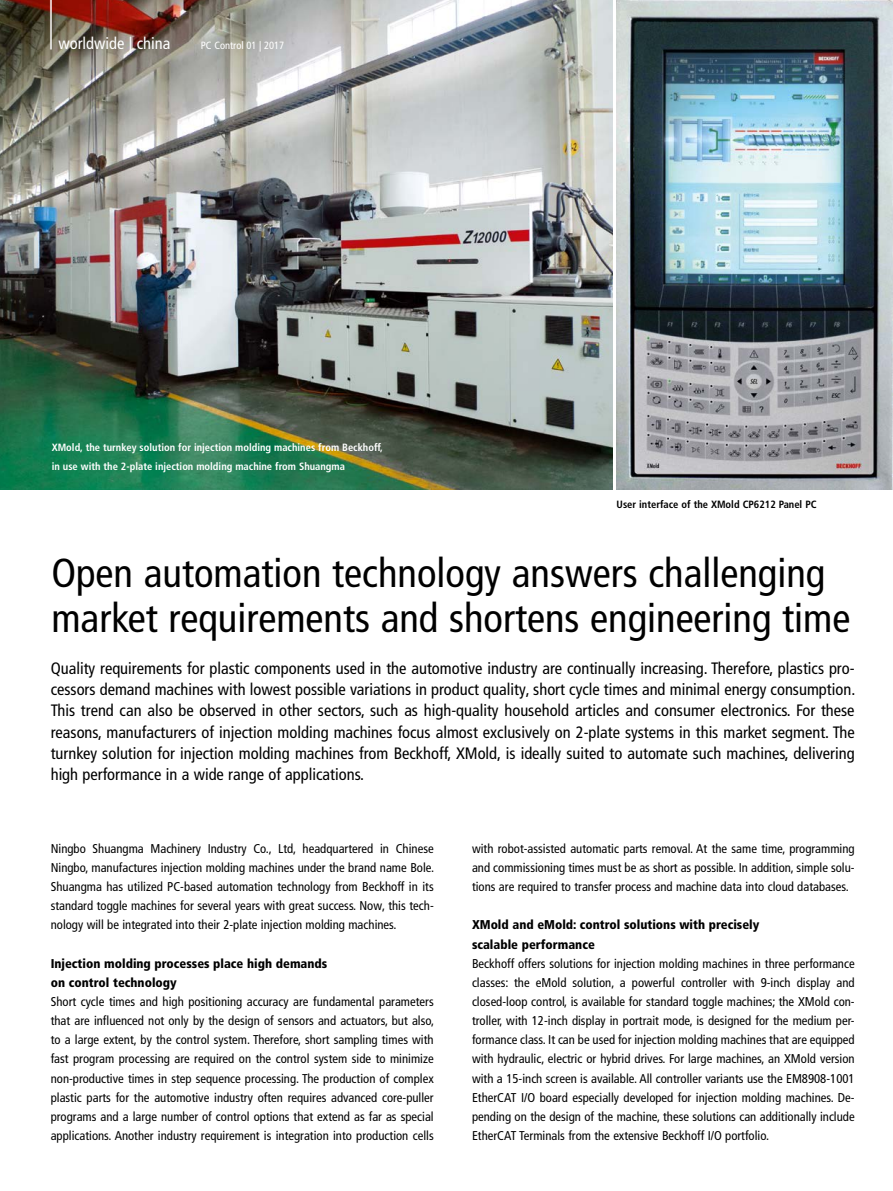
<style>
.page{position:relative;width:893px;height:1191px;background:#fff}
.page>*{position:absolute;margin:0;border:0;box-sizing:border-box;transform-origin:0 0}
.t1{font:300 condensed 61.8px "Frutiger LT Pro";color:#fff;scale:.49 1}
.t2{font:condensed 40.5px/45px "Frutiger LT Pro";color:#000}
.t3{font:condensed 16.5px/21.3px "Frutiger LT Pro";color:#000;text-align:justify}
.t4{font:condensed 16.5px "Frutiger LT Pro";color:#fff}
.t5{font:condensed 12.75px/19.2px "Frutiger LT Pro";color:#000;text-align:justify}
.t6{font:900 condensed 12.75px/19.2px "Frutiger LT Pro";color:#000}
.t7{font:700 condensed 10.5px/19.2px "Frutiger LT Pro";color:#fff}
.t8{font:700 condensed 10.5px "Frutiger LT Pro";color:#000}
.t9{font:condensed 10.5px "Frutiger LT Pro";color:#fff}
</style>
<div class="page">
<img style="left:617px;top:0;width:276px;height:489px">
<img style="left:0;top:0;width:612px;height:489px">
<h1 class="t1" style="left:48px;top:-23px;width:15px">|</h1>
<p class="t4" style="left:58px;top:34px;width:113px">worldwide | china</p>
<p class="t9" style="left:201px;top:39px;width:85px">PC Control 01 | 2017</p>
<p class="t7" style="left:52px;top:437px;width:333px">XMold, the turnkey solution for injection molding machines from Beckhoff, in use with the 2-plate injection molding machine from Shuangma</p>
<p class="t8" style="left:617px;top:498px;width:202px">User interface of the XMold CP6212 Panel PC</p>
<h2 class="t2" style="left:51px;top:551px;width:801px">Open automation technology answers challenging market requirements and shortens engineering time</h2>
<p class="t3" style="left:51px;top:657px;width:806px">Quality requirements for plastic components used in the automotive industry are continually increasing. Therefore, plastics pro&shy;cessors demand machines with lowest possible variations in product quality, short cycle times and minimal energy consumption.<br>This trend can also be observed in other sectors, such as high-quality household articles and consumer electronics. For these reasons, manufacturers of injection molding machines focus almost exclusively on 2-plate systems in this market segment. The turnkey solution for injection molding machines from Beckhoff, XMold, is ideally suited to automate such machines, delivering high performance in a wide range of applications.</p>
<p class="t5" style="left:51px;top:839px;width:385px">Ningbo Shuangma Machinery Industry Co., Ltd, headquartered in Chinese Ningbo, manufactures injection molding machines under the brand name Bole.<br>Shuangma has utilized PC-based automation technology from Beckhoff in its standard toggle machines for several years with great success. Now, this tech&shy;nology will be integrated into their 2-plate injection molding machines.</p>
<p class="t6" style="left:51px;top:953px;width:278px">Injection molding processes place high demands on control technology</p>
<p class="t5" style="left:51px;top:992px;width:385px">Short cycle times and high positioning accuracy are fundamental parameters that are influenced not only by the design of sensors and actuators, but also, to a large extent, by the control system. Therefore, short sampling times with fast program processing are required on the control system side to minimize non-productive times in step sequence processing. The production of complex plastic parts for the automotive industry often requires advanced core-puller programs and a large number of control options that extend as far as special applications. Another industry requirement is integration into production cells</p>
<p class="t5" style="left:472px;top:839px;width:384px">with robot-assisted automatic parts removal. At the same time, programming and commissioning times must be as short as possible. In addition, simple solu&shy;tions are required to transfer process and machine data into cloud databases.</p>
<p class="t6" style="left:472px;top:915px;width:289px">XMold and eMold: control solutions with precisely scalable performance</p>
<p class="t5" style="left:472px;top:953px;width:384px">Beckhoff offers solutions for injection molding machines in three performance classes: the eMold solution, a powerful controller with 9-inch display and closed-loop control, is available for standard toggle machines; the XMold con&shy;troller, with 12-inch display in portrait mode, is designed for the medium per&shy;formance class. It can be used for injection molding machines that are equipped with hydraulic, electric or hybrid drives. For large machines, an XMold version with a 15-inch screen is available. All controller variants use the EM8908-1001<br>EtherCAT I/O board especially developed for injection molding machines. De&shy;pending on the design of the machine, these solutions can additionally include EtherCAT Terminals from the extensive Beckhoff I/O portfolio.</p>
</div>
